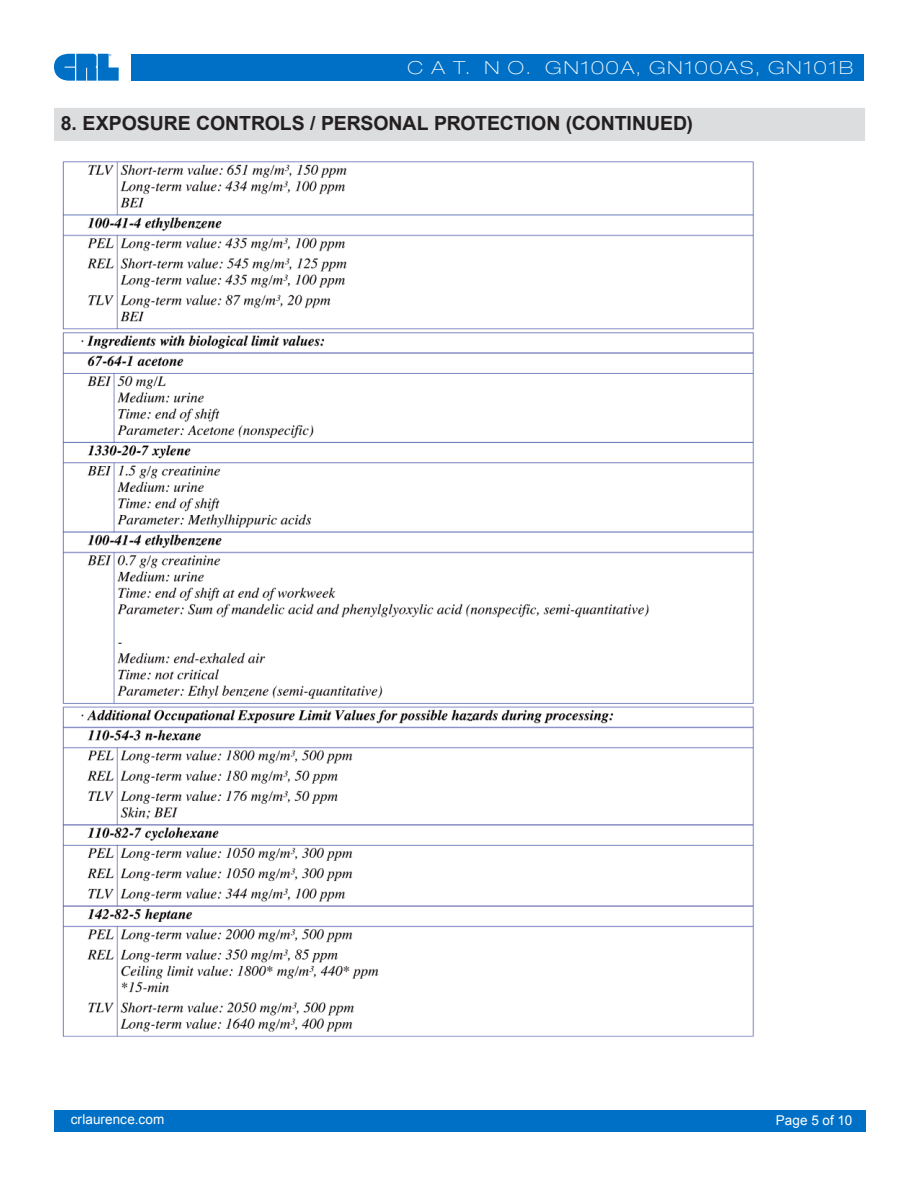
<style>
.page{position:relative;width:918px;height:1188px;background:#fff}
.page>*{position:absolute;margin:0;border:0;box-sizing:border-box;transform-origin:0 0}
.Heading_w_grey{font:700 19.5px "Arial";letter-spacing:-.005em;color:#231f20}
.t1{font:100 expanded 18px "Helvetica Neue";letter-spacing:.1em;color:#fff;scale:1.1 1}
.t2{font:13.5px "Arial";letter-spacing:.005em;color:#fff}
</style>
<div class="page">
<img style="left:62px;top:161px;width:692px;height:876px">
<div style="left:132px;top:54px;width:732px;height:27px;background:#0070c6"></div>
<div style="left:54px;top:1110px;width:811px;height:22px;background:#0070c6"></div>
<svg style="left:54px;top:54px;width:65px;height:27px"></svg>
<div style="left:54px;top:108px;width:811px;height:33px;background:#dcdddf"></div>
<p class="t1" style="left:408px;top:57px;width:407px">C A T. N O. GN100A, GN100AS, GN101B</p>
<p class="Heading_w_grey" style="left:61px;top:111px;width:634px">8. EXPOSURE CONTROLS / PERSONAL PROTECTION (CONTINUED)</p>
<p class="t2" style="left:71px;top:1111px;width:95px">crlaurence.com</p>
<p class="t2" style="left:776px;top:1111px;width:78px">Page 5 of 10</p>
</div>
